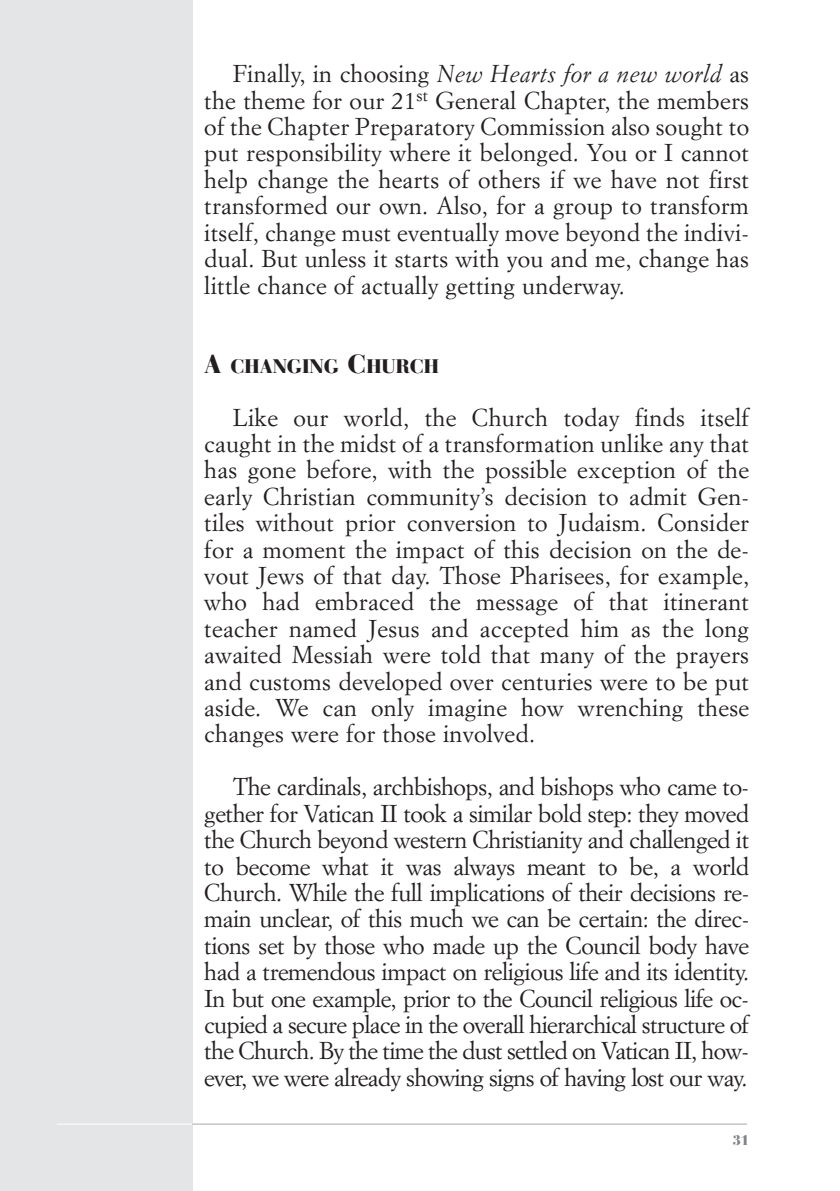
<style>
.page{position:relative;width:840px;height:1191px;background:#fff}
.page>*{position:absolute;margin:0;border:0;box-sizing:border-box;transform-origin:0 0}
.t1{font:24px/26.4px "Simoncini Garamond";letter-spacing:.01em;color:#231f20;text-align:justify}
.t2{font:900 19.6px "Bauer Bodoni";color:#231f20}
.t3{font:900 14px "Bauer Bodoni";color:#808285}
.s1{font-style:italic}
.s2{font-size:26px}
</style>
<div class="page">
<div style="left:0;top:0;width:193px;height:1191px;background:#e4e5e6"></div>
<hr style="left:57px;top:1123px;width:135px;height:1px;background:#fff">
<hr style="left:192px;top:1123px;width:554px;height:1px;background:#a7a9ac">
<p class="t1" style="left:204px;top:62px;width:546px;text-indent:28px">Finally, in choosing <span class="s1">New Hearts for a new world</span> as the theme for our 21<sup>st</sup> General Chapter, the members of the Chapter Preparatory Commission also sought to put responsibility where it belonged. You or I cannot help change the hearts of others if we have not first transformed our own. Also, for a group to transform itself, change must eventually move beyond the indivi - dual. But unless it starts with you and me, change has little chance of actually getting underway.</p>
<p class="t2" style="left:204px;top:358px;width:236px"><span class="s2">A</span> CHANGING <span class="s2">C</span>HURCH</p>
<p class="t1" style="left:204px;top:406px;width:546px;text-indent:28px">Like our world, the Church today finds itself caught in the midst of a transformation unlike any that has gone before, with the possible exception of the early Christian community’s decision to admit Gen&shy;tiles without prior conversion to Judaism. Consider for a moment the impact of this decision on the de&shy;vout Jews of that day. Those Pharisees, for example, who had embraced the message of that itinerant teacher named Jesus and accepted him as the long awaited Messiah were told that many of the prayers and customs developed over centuries were to be put aside. We can only imagine how wrenching these changes were for those involved.</p>
<p class="t1" style="left:204px;top:775px;width:546px;text-indent:28px">The cardinals, archbishops, and bishops who came to&shy;gether for Vatican II took a similar bold step: they moved the Church beyond western Christianity and challenged it to become what it was always meant to be, a world Church. While the full implications of their decisions re&shy;main unclear, of this much we can be certain: the direc&shy;tions set by those who made up the Council body have had a tremendous impact on religious life and its identity.<br>In but one example, prior to the Council religious life oc&shy;cupied a secure place in the overall hierarchical structure of the Church. By the time the dust settled on Vatican II, how&shy;ever, we were already showing signs of having lost our way.</p>
<p class="t3" style="left:732px;top:1134px;width:18px">31</p>
</div>
